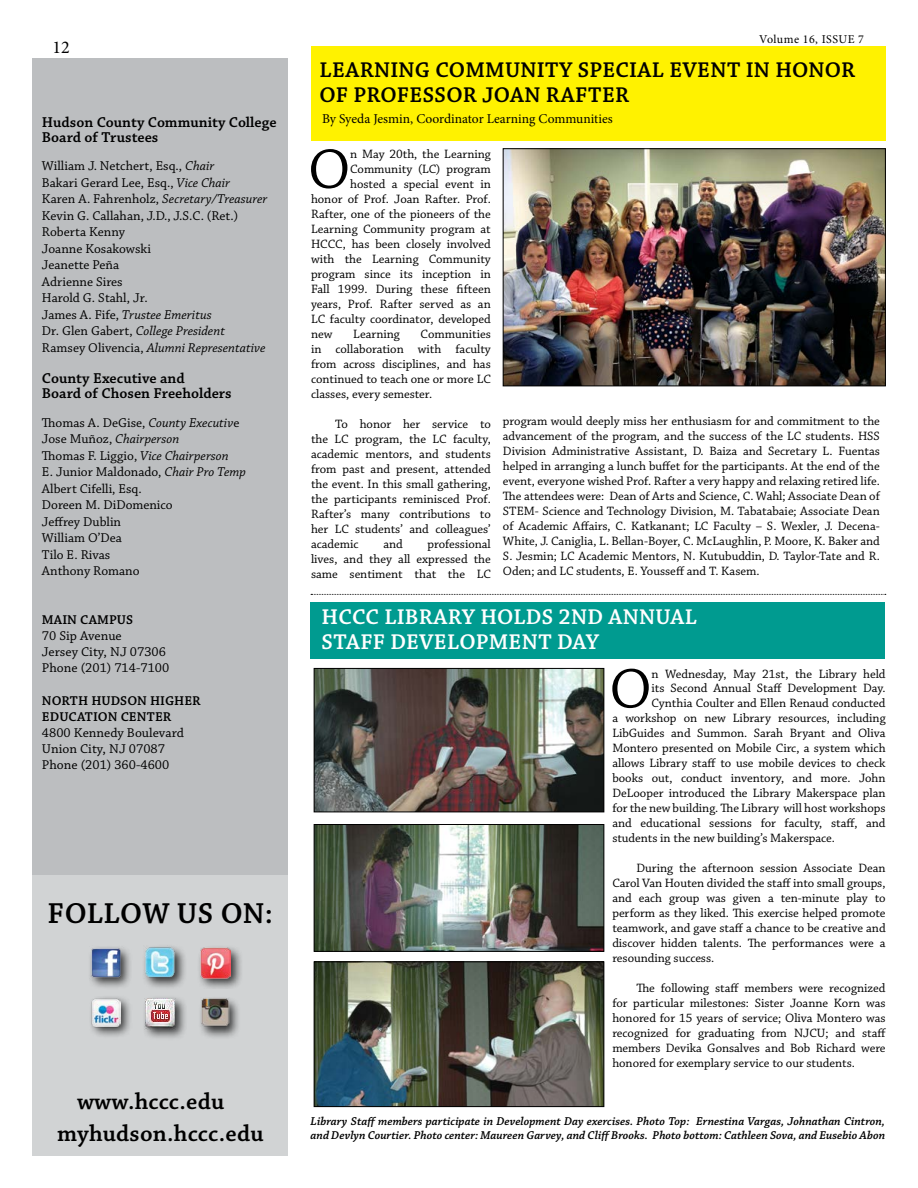
<style>
.page{position:relative;width:918px;height:1188px;background:#fff}
.page>*{position:absolute;margin:0;border:0;box-sizing:border-box;transform-origin:0 0}
.t1{font:58.95px "Chaparral Pro";color:#000}
.t2{font:600 30.45px "Chaparral Pro";letter-spacing:.015em;color:#000}
.t3{font:600 24.15px/31px "Chaparral Pro";letter-spacing:.01em;color:#000}
.t4{font:600 22.5px/25.2px "Chaparral Pro";letter-spacing:.01em;color:#000}
.t5{font:600 22.5px/25.2px "Chaparral Pro";letter-spacing:.01em;color:#fff}
.t6{font:18px "Minion Pro";color:#000}
.t7{font:15px/15px "Chaparral Pro Semibold Capt";color:#000}
.t8{font:13.5px/16.5px "Chaparral Pro";color:#000}
.t9{font:13.5px "Minion Pro";color:#000}
.t10{font:13.35px/16px "Chaparral Pro Capt";color:#000}
.t11{font:13.35px/16px "Chaparral Pro Semibold Capt";color:#000}
.t12{font:12.75px/15px "Chaparral Pro";letter-spacing:-.005em;color:#000;text-align:justify}
.t13{font:italic 600 12px/14.4px "Chaparral Pro";color:#000}
.t14{font:12px "Minion Pro";letter-spacing:.04em;color:#000}
.s1{font-style:italic}
</style>
<div class="page">
<div style="left:311px;top:603px;width:574px;height:56px;background:#009b90"></div>
<div style="left:32px;top:58px;width:256px;height:1098px;background:#bcbec0"></div>
<div style="left:32px;top:875px;width:256px;height:281px;background:#d1d3d4"></div>
<div style="left:88px;top:945px;width:45px;height:45px;background:#000;opacity:.75"></div>
<img style="left:89px;top:946px;width:36px;height:36px">
<div style="left:89px;top:995px;width:44px;height:44px;background:#000;opacity:.75"></div>
<img style="left:91px;top:998px;width:30px;height:29px">
<div style="left:198px;top:946px;width:45px;height:42px;background:#000;opacity:.75"></div>
<img style="left:200px;top:948px;width:30px;height:30px">
<div style="left:142px;top:944px;width:46px;height:46px;background:#000;opacity:.75"></div>
<img style="left:144px;top:946px;width:32px;height:32px">
<div style="left:142px;top:995px;width:46px;height:46px;background:#000;opacity:.75"></div>
<img style="left:144px;top:998px;width:32px;height:32px">
<div style="left:198px;top:996px;width:43px;height:44px;background:#000;opacity:.75"></div>
<img style="left:201px;top:998px;width:29px;height:28px">
<div style="left:311px;top:46px;width:575px;height:94px;background:#fff200"></div>
<img style="left:505px;top:150px;width:379px;height:234px">
<div style="left:503px;top:148px;width:383px;height:238px;border:1px solid #000"></div>
<svg style="left:311px;top:594px;width:575px;height:1px"></svg>
<img style="left:316px;top:670px;width:286px;height:140px">
<div style="left:314px;top:668px;width:290px;height:144px;border:1px solid #000"></div>
<img style="left:316px;top:826px;width:286px;height:124px">
<div style="left:314px;top:824px;width:290px;height:128px;border:1px solid #000"></div>
<img style="left:316px;top:964px;width:286px;height:141px">
<div style="left:314px;top:962px;width:290px;height:145px;border:1px solid #000"></div>
<h3 class="t6" style="left:53px;top:35px;width:19px">12</h3>
<p class="t7" style="left:42px;top:115px;width:236px">Hudson County Community College<br>Board of Trustees</p>
<p class="t8" style="left:42px;top:158px;width:227px">William J. Netchert, Esq., <span class="s1">Chair<br></span>Bakari Gerard Lee, Esq., <span class="s1">Vice Chair<br></span>Karen A. Fahrenholz, <span class="s1">Secretary/Treasurer<br></span>Kevin G. Callahan, J.D., J.S.C. (Ret.)<br>Roberta Kenny<br>Joanne Kosakowski<br>Jeanette Peña<br>Adrienne Sires<br>Harold G. Stahl, Jr.<br>James A. Fife, <span class="s1">Trustee Emeritus<br></span>Dr. Glen Gabert, <span class="s1">College President<br></span>Ramsey Olivencia, <span class="s1">Alumni Representative</span></p>
<p class="t7" style="left:42px;top:371px;width:191px">County Executive and<br>Board of Chosen Freeholders</p>
<p class="t8" style="left:42px;top:415px;width:205px">Thomas A. DeGise, <span class="s1">County Executiv</span>e<br>Jose Muñoz, <span class="s1">Chairperson<br></span>Thomas F. Liggio, <span class="s1">Vice Chairperson<br></span>E. Junior Maldonado, <span class="s1">Chair Pro Temp<br></span>Albert Cifelli, Esq.<br>Doreen M. DiDomenico<br>Jeffrey Dublin<br>William O’Dea<br>Tilo E. Rivas<br>Anthony Romano</p>
<p class="t11" style="left:42px;top:612px;width:93px">MAIN CAMPUS</p>
<p class="t10" style="left:42px;top:628px;width:129px">70 Sip Avenue<br>Jersey City, NJ 07306<br>Phone (201) 714-7100</p>
<p class="t11" style="left:42px;top:693px;width:160px">NORTH HUDSON HIGHER<br>EDUCATION CENTER</p>
<p class="t10" style="left:42px;top:725px;width:143px">4800 Kennedy Boulevard<br>Union City, NJ 07087<br>Phone (201) 360-4600</p>
<h2 class="t2" style="left:47px;top:896px;width:227px">FOLLOW US ON:</h2>
<h3 class="t3" style="left:57px;top:1087px;width:208px;text-indent:20px">www.hccc.edu myhudson.hccc.edu</h3>
<p class="t14" style="left:759px;top:31px;width:106px">Volume 16, ISSUE 7</p>
<h3 class="t4" style="left:320px;top:58px;width:537px">LEARNING COMMUNITY SPECIAL EVENT IN HONOR<br>OF PROFESSOR JOAN RAFTER</h3>
<p class="t9" style="left:322px;top:109px;width:292px">By Syeda Jesmin, Coordinator Learning Communities</p>
<h1 class="t1" style="left:308px;top:137px;width:44px">O</h1>
<p class="t12" style="left:350px;top:147px;width:142px">n May 20th, the Learning</p>
<p class="t12" style="left:350px;top:162px;width:142px">Community (LC) program</p>
<p class="t12" style="left:350px;top:177px;width:142px">hosted a special event in</p>
<p class="t12" style="left:311px;top:192px;width:181px">honor of Prof. Joan Rafter. Prof.</p>
<p class="t12" style="left:311px;top:207px;width:181px">Rafter, one of the pioneers of the</p>
<p class="t12" style="left:311px;top:222px;width:181px">Learning Community program at</p>
<p class="t12" style="left:311px;top:237px;width:181px">HCCC, has been closely involved</p>
<p class="t12" style="left:311px;top:252px;width:181px">with the Learning Community</p>
<p class="t12" style="left:311px;top:267px;width:181px">program since its inception in</p>
<p class="t12" style="left:311px;top:282px;width:181px">Fall 1999. During these fifteen</p>
<p class="t12" style="left:311px;top:297px;width:181px">years, Prof. Rafter served as an</p>
<p class="t12" style="left:311px;top:312px;width:181px">LC faculty coordinator, developed</p>
<p class="t12" style="left:311px;top:327px;width:23px">new</p>
<p class="t12" style="left:353px;top:327px;width:48px">Learning</p>
<p class="t12" style="left:311px;top:327px;width:181px;text-indent:110px">Communities in collaboration with faculty from across disciplines, and has continued to teach one or more LC classes, every semester.</p>
<p class="t12" style="left:311px;top:417px;width:181px;text-indent:24px">To honor her service to the LC program, the LC faculty, academic mentors, and students from past and present, attended the event. In this small gathering, the participants reminisced Prof.<br>Rafter’s many contributions to her LC students’ and colleagues’ academic</p>
<p class="t12" style="left:503px;top:414px;width:378px">program would deeply miss her enthusiasm for and commitment to the advancement of the program, and the success of the LC students. HSS Division Administrative Assistant, D. Baiza and Secretary L. Fuentas helped in arranging a lunch buffet for the participants. At the end of the event, everyone wished Prof. Rafter a very happy and relaxing retired life.<br>The attendees were: Dean of Arts and Science, C. Wahl; Associate Dean of STEM- Science and Technology Division, M. Tabatabaie; Associate Dean of Academic Affairs, C. Katkanant; LC Faculty – S. Wexler, J. Decena-White, J. Caniglia, L. Bellan-Boyer, C. McLaughlin, P. Moore, K. Baker and S. Jesmin; LC Academic Mentors, N. Kutubuddin, D. Taylor-Tate and R.<br>Oden; and LC students, E. Yousseff and T. Kasem.</p>
<h3 class="t5" style="left:322px;top:605px;width:377px">HCCC LIBRARY HOLDS 2ND ANNUAL<br>STAFF DEVELOPMENT DAY</h3>
<p class="t12" style="left:311px;top:537px;width:181px;text-indent:117px">professional lives, and they all expressed the same sentiment that the LC</p>
<p class="t12" style="left:383px;top:537px;width:21px">and</p>
<h1 class="t1" style="left:609px;top:656px;width:44px">O</h1>
<p class="t12" style="left:652px;top:666px;width:236px">n Wednesday, May 21st, the Library held</p>
<p class="t12" style="left:652px;top:681px;width:236px">its Second Annual Staff Development Day.</p>
<p class="t12" style="left:652px;top:696px;width:236px">Cynthia Coulter and Ellen Renaud conducted</p>
<p class="t12" style="left:612px;top:711px;width:275px">a workshop on new Library resources, including</p>
<p class="t12" style="left:612px;top:726px;width:275px">LibGuides and Summon. Sarah Bryant and Oliva</p>
<p class="t12" style="left:612px;top:741px;width:275px">Montero presented on Mobile Circ, a system which</p>
<p class="t12" style="left:612px;top:756px;width:275px">allows Library staff to use mobile devices to check</p>
<p class="t12" style="left:612px;top:771px;width:275px">books out, conduct inventory, and more. John</p>
<p class="t12" style="left:612px;top:786px;width:275px">DeLooper introduced the Library Makerspace plan</p>
<p class="t12" style="left:612px;top:801px;width:275px">for the new building. The Library will host workshops</p>
<p class="t12" style="left:612px;top:816px;width:275px">and educational sessions for faculty, staff, and</p>
<p class="t12" style="left:612px;top:831px;width:224px">students in the new building’s Makerspace.</p>
<p class="t12" style="left:612px;top:861px;width:275px;text-indent:24px">During the afternoon session Associate Dean Carol Van Houten divided the staff into small groups, and each group was given a ten-minute play to perform as they liked. This exercise helped promote teamwork, and gave staff a chance to be creative and discover hidden talents. The performances were a resounding success.</p>
<p class="t12" style="left:612px;top:981px;width:275px;text-indent:24px">The following staff members were recognized for particular milestones: Sister Joanne Korn was honored for 15 years of service; Oliva Montero was recognized for graduating from NJCU; and staff members Devika Gonsalves and Bob Richard were honored for exemplary service to our students.</p>
<p class="t13" style="left:311px;top:1114px;width:576px">Library Staff members participate in Development Day exercises. Photo Top: Ernestina Vargas, Johnathan Cintron, and Devlyn Courtier. Photo center: Maureen Garvey, and Cliff Brooks. Photo bottom: Cathleen Sova, and Eusebio Abon</p>
</div>
